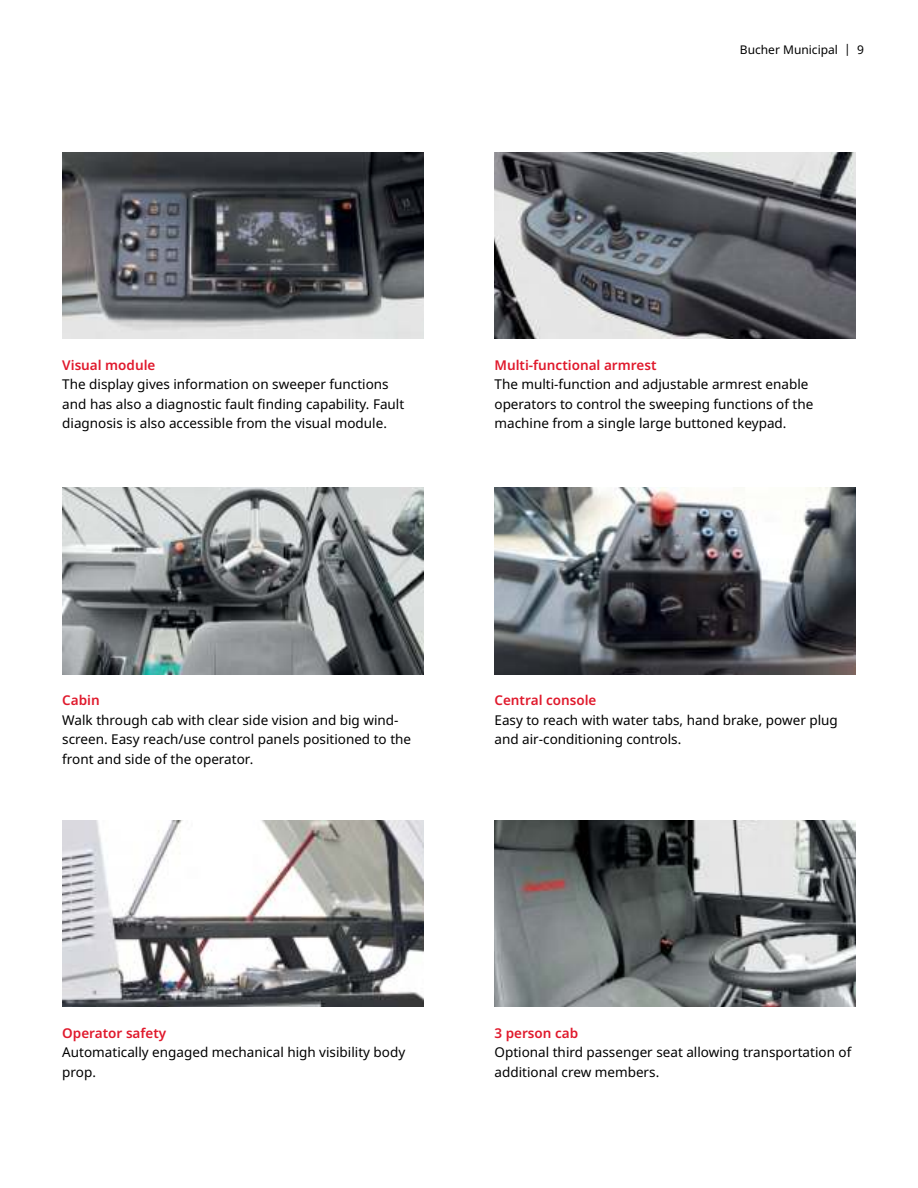
<style>
.page{position:relative;width:918px;height:1188px;background:#fff}
.page>*{position:absolute;margin:0;border:0;box-sizing:border-box;transform-origin:0 0}
.t1{font:13.5px/19.5px "Noto Sans";color:#000}
.t2{font:600 13.5px "Noto Sans";color:#e0192c}
.t3{font:12px "Noto Sans";color:#000}
</style>
<div class="page">
<img style="left:62px;top:820px;width:361px;height:186px">
<img style="left:494px;top:152px;width:362px;height:187px">
<img style="left:494px;top:488px;width:362px;height:186px">
<img style="left:62px;top:152px;width:361px;height:187px">
<img style="left:62px;top:488px;width:361px;height:186px">
<img style="left:494px;top:820px;width:362px;height:186px">
<p class="t3" style="left:740px;top:44px;width:126px">Bucher Municipal | 9</p>
<p class="t2" style="left:62px;top:358px;width:95px">Visual module</p>
<p class="t1" style="left:62px;top:375px;width:344px">The display gives information on sweeper functions and has also a diagnostic fault finding capability. Fault diagnosis is also accessible from the visual module.</p>
<p class="t2" style="left:495px;top:358px;width:163px">Multi-functional armrest</p>
<p class="t1" style="left:495px;top:375px;width:320px">The multi-function and adjustable armrest enable operators to control the sweeping functions of the machine from a single large buttoned keypad.</p>
<p class="t2" style="left:62px;top:694px;width:39px">Cabin</p>
<p class="t1" style="left:62px;top:711px;width:350px">Walk through cab with clear side vision and big wind&shy;screen. Easy reach/use control panels positioned to the front and side of the operator.</p>
<p class="t2" style="left:495px;top:694px;width:103px">Central console</p>
<p class="t1" style="left:495px;top:711px;width:345px">Easy to reach with water tabs, hand brake, power plug and air-conditioning controls.</p>
<p class="t2" style="left:62px;top:1026px;width:106px">Operator safety</p>
<p class="t1" style="left:62px;top:1043px;width:344px">Automatically engaged mechanical high visibility body prop.</p>
<p class="t2" style="left:495px;top:1026px;width:85px">3 person cab</p>
<p class="t1" style="left:495px;top:1043px;width:358px">Optional third passenger seat allowing transportation of additional crew members.</p>
</div>
